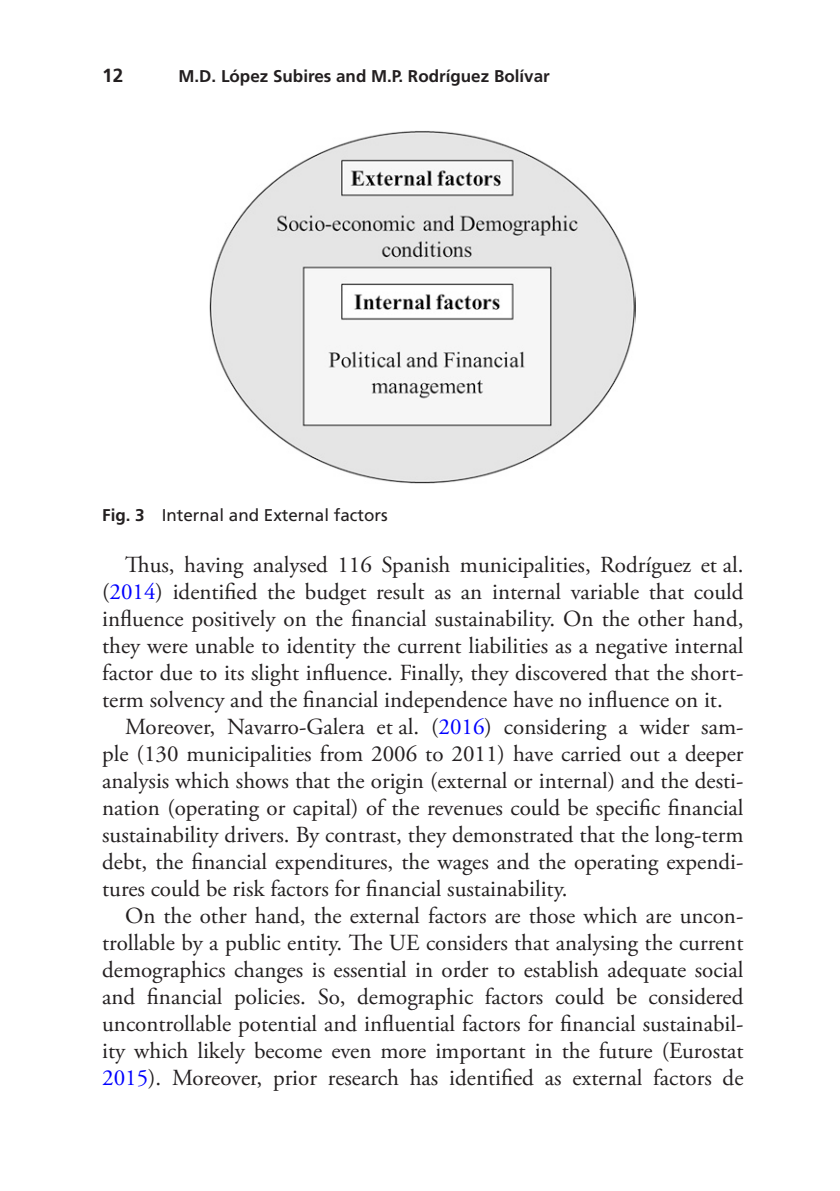
<style>
.page{position:relative;width:840px;height:1191px;background:#fff}
.page>*{position:absolute;margin:0;border:0;box-sizing:border-box;transform-origin:0 0}
.t1{font:23px "Dvhsrd A Garamond Pro";color:#231f20}
.t2{font:700 19px "Lwkpdx Frutiger LT Std";color:#231f20}
.t3{font:700 17px "Lwkpdx Frutiger LT Std";color:#231f20}
.t4{font:17px "Fwcbjd Frutiger LT Std";color:#231f20}
.s1{font-family:"Lwkpdx Frutiger LT Std";font-weight:700}
.s2{color:#00f}
</style>
<div class="page">
<img style="left:210px;top:131px;width:425px;height:353px">
<p class="t2" style="left:102px;top:65px;width:23px">12</p>
<p class="t3" style="left:178px;top:66px;width:372px">M.D. López Subires and M.P. Rodríguez Bolívar</p>
<p class="t4" style="left:102px;top:505px;width:287px"><span class="s1">Fig. 3</span> Internal and External factors</p>
<p class="t1" style="left:125px;top:551px;width:619px">Thus, having analysed 116 Spanish municipalities, Rodríguez et al.</p>
<p class="t1" style="left:102px;top:578px;width:642px">(<span class="s2">2014</span>) identified the budget result as an internal variable that could</p>
<p class="t1" style="left:102px;top:605px;width:642px">influence positively on the financial sustainability. On the other hand,</p>
<p class="t1" style="left:102px;top:632px;width:642px">they were unable to identity the current liabilities as a negative internal</p>
<p class="t1" style="left:102px;top:659px;width:642px">factor due to its slight influence. Finally, they discovered that the short-</p>
<p class="t1" style="left:102px;top:686px;width:621px">term solvency and the financial independence have no influence on it.</p>
<p class="t1" style="left:125px;top:713px;width:619px">Moreover, Navarro-Galera et al. (<span class="s2">2016</span>) considering a wider sam-</p>
<p class="t1" style="left:102px;top:740px;width:642px">ple (130 municipalities from 2006 to 2011) have carried out a deeper</p>
<p class="t1" style="left:102px;top:767px;width:642px">analysis which shows that the origin (external or internal) and the desti-</p>
<p class="t1" style="left:102px;top:794px;width:642px">nation (operating or capital) of the revenues could be specific financial</p>
<p class="t1" style="left:102px;top:821px;width:642px">sustainability drivers. By contrast, they demonstrated that the long-term</p>
<p class="t1" style="left:102px;top:848px;width:642px">debt, the financial expenditures, the wages and the operating expendi-</p>
<p class="t1" style="left:102px;top:875px;width:466px">tures could be risk factors for financial sustainability.</p>
<p class="t1" style="left:125px;top:902px;width:619px">On the other hand, the external factors are those which are uncon-</p>
<p class="t1" style="left:102px;top:929px;width:642px">trollable by a public entity. The UE considers that analysing the current</p>
<p class="t1" style="left:102px;top:956px;width:642px">demographics changes is essential in order to establish adequate social</p>
<p class="t1" style="left:102px;top:983px;width:642px">and financial policies. So, demographic factors could be considered</p>
<p class="t1" style="left:102px;top:1010px;width:642px">uncontrollable potential and influential factors for financial sustainabil-</p>
<p class="t1" style="left:102px;top:1037px;width:642px">ity which likely become even more important in the future (Eurostat</p>
<p class="t1" style="left:102px;top:1064px;width:642px"><span class="s2">2015</span>). Moreover, prior research has identified as external factors de</p>
</div>
